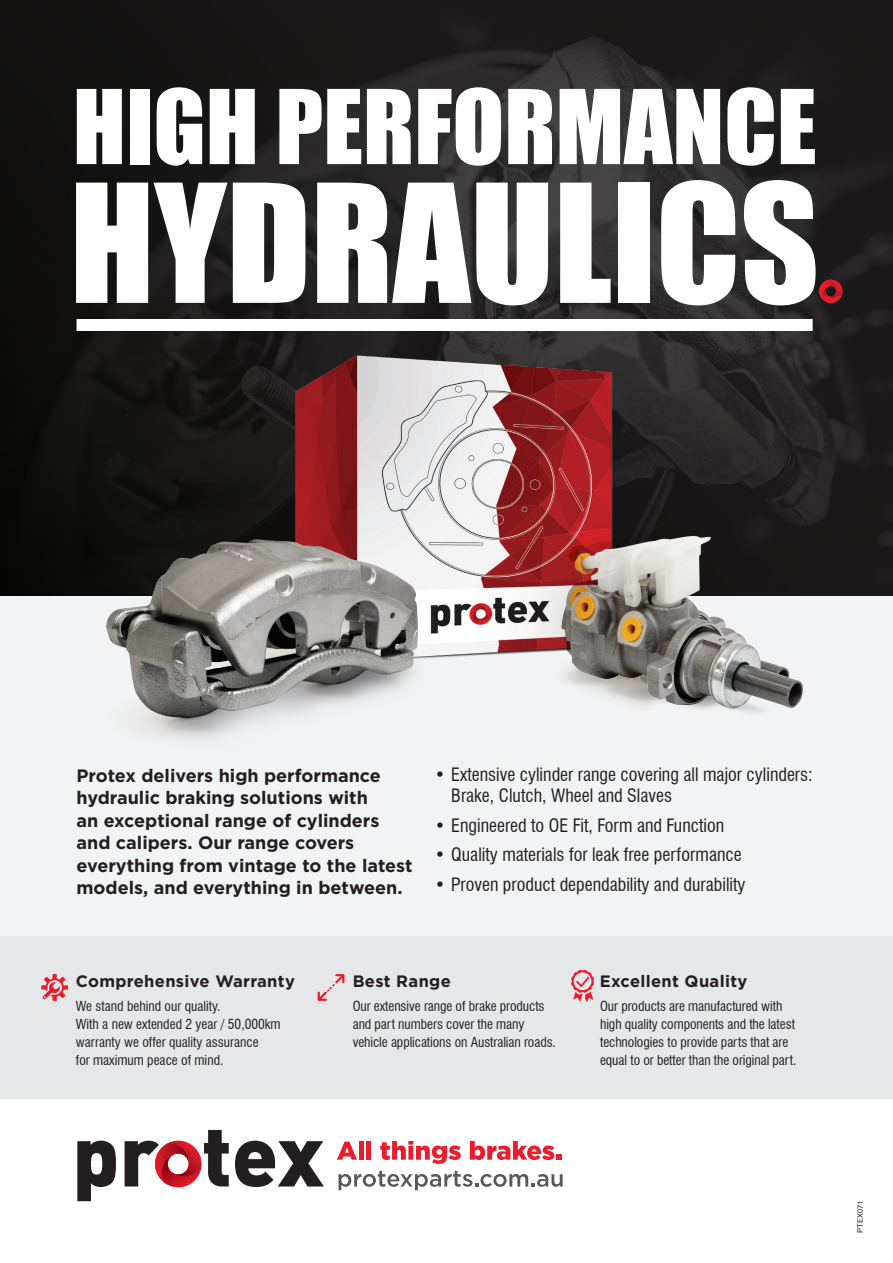
<style>
.page{position:relative;width:893px;height:1263px;background:#fff}
.page>*{position:absolute;margin:0;border:0;box-sizing:border-box;transform-origin:0 0}
.t1{font:152.1px "Impact";color:#fff}
.t2{font:95.1px "Impact";color:#fff}
.t3{font:condensed 18px/21px "Swiss 721 BT";color:#231f20}
.t4{font:700 18px/22.5px "Gotham";color:#231f20}
.t5{font:700 16.5px "Gotham";letter-spacing:.02em;color:#231f20}
.Copy{font:condensed 13.5px/18px "Swiss 721 BT";letter-spacing:-.005em;color:#231f20}
.t6{font:7.5px "Helvetica";color:#231f20}
</style>
<div class="page">
<div style="left:0;top:0;width:893px;height:936px;background:#f2f3f4"></div>
<div style="left:0;top:936px;width:893px;height:163px;background:#e6e7e9"></div>
<svg style="left:0;top:0;width:893px;height:595px;background:#201e1e"></svg>
<img style="left:278px;top:347px;width:377px;height:311px">
<img style="left:480px;top:498px;width:340px;height:160px">
<img style="left:49px;top:524px;width:384px;height:215px">
<img style="left:482px;top:504px;width:353px;height:209px">
<svg style="left:41px;top:974px;width:27px;height:27px"></svg>
<svg style="left:318px;top:974px;width:26px;height:27px"></svg>
<div style="left:77px;top:319px;width:736px;height:12px;background:#fff"></div>
<svg style="left:819px;top:280px;width:23px;height:23px"></svg>
<svg style="left:571px;top:970px;width:23px;height:32px"></svg>
<svg style="left:77px;top:1141px;width:39px;height:60px"></svg>
<svg style="left:235px;top:1141px;width:89px;height:46px"></svg>
<svg style="left:125px;top:1130px;width:104px;height:57px"></svg>
<img style="left:162px;top:1176px;width:39px;height:11px">
<img style="left:155px;top:1143px;width:34px;height:41px">
<img style="left:167px;top:1141px;width:34px;height:35px">
<svg style="left:339px;top:1171px;width:224px;height:19px"></svg>
<svg style="left:337px;top:1141px;width:20px;height:19px"></svg>
<hr style="left:359px;top:1141px;width:4px;height:19px;background:#eb1c2c">
<div style="left:366px;top:1141px;width:5px;height:19px;background:#eb1c2c"></div>
<svg style="left:380px;top:1141px;width:81px;height:23px"></svg>
<svg style="left:470px;top:1141px;width:91px;height:19px"></svg>
<p class="t2" style="left:73px;top:53px;width:745px">HIGH PERFORMANCE</p>
<p class="t1" style="left:70px;top:125px;width:751px">HYDRAULICS</p>
<p class="t4" style="left:77px;top:764px;width:338px">Protex delivers high performance hydraulic braking solutions with<br>an exceptional range of cylinders and calipers. Our range covers everything from vintage to the latest models, and everything in between.</p>
<p class="t3" style="left:451px;top:764px;width:363px;text-indent:-17px">• Extensive cylinder range covering all major cylinders:<br>Brake, Clutch, Wheel and Slaves</p>
<p class="t3" style="left:435px;top:815px;width:291px">• Engineered to OE Fit, Form and Function</p>
<p class="t3" style="left:435px;top:844px;width:308px">• Quality materials for leak free performance</p>
<p class="t3" style="left:435px;top:874px;width:312px">• Proven product dependability and durability</p>
<p class="t5" style="left:76px;top:970px;width:221px">Comprehensive Warranty</p>
<p class="t5" style="left:353px;top:970px;width:100px">Best Range</p>
<p class="Copy" style="left:76px;top:997px;width:206px">We stand behind our quality.<br>With a new extended 2 year / 50,000km warranty we offer quality assurance<br>for maximum peace of mind.</p>
<p class="Copy" style="left:353px;top:997px;width:205px">Our extensive range of brake products and part numbers cover the many vehicle applications on Australian roads.</p>
<p class="t5" style="left:600px;top:970px;width:149px">Excellent Quality</p>
<p class="Copy" style="left:600px;top:997px;width:198px">Our products are manufactured with high quality components and the latest technologies to provide parts that are equal to or better than the original part.</p>
<p class="t6" style="left:854px;top:1233px;width:34px;rotate:-90deg">PTEX071</p>
</div>
